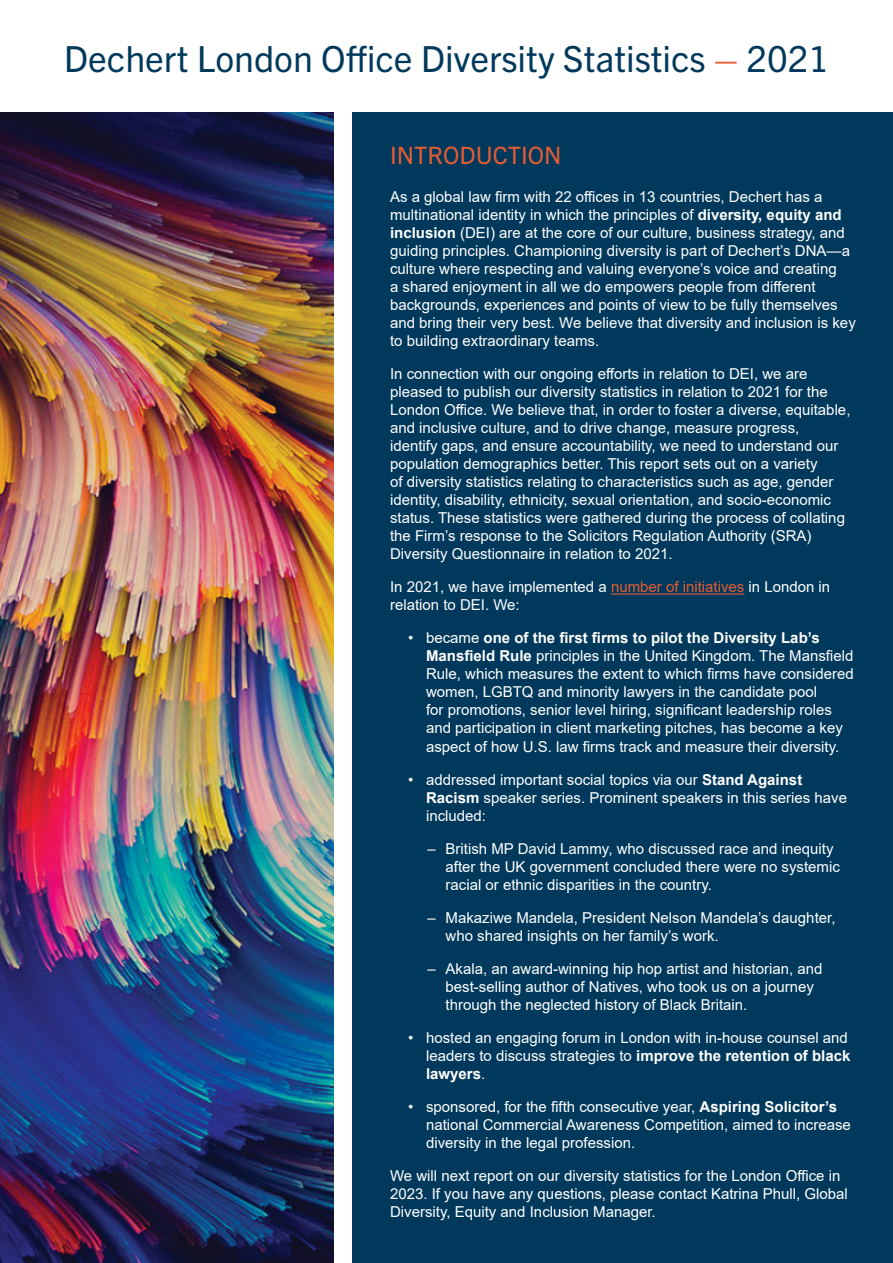
<style>
.page{position:relative;width:893px;height:1263px;background:#fff}
.page>*{position:absolute;margin:0;border:0;box-sizing:border-box;transform-origin:0 0}
.Subhead_-_Align_Left{font:36px "Trade Gothic Next LT Pro";color:#00395c}
.Header_-_Align_Left{font:24px "Trade Gothic Next LT Pro";color:#e45c32}
.Body_Text_-_Align_Le{font:15px/18px "Arial";color:#fff}
.s1{color:#e45c32}
.s2{font-weight:700}
</style>
<div class="page">
<div style="left:352px;top:112px;width:541px;height:1151px;background:#00395c"></div>
<img style="left:0;top:112px;width:333px;height:1151px">
<hr style="left:611px;top:593px;width:133px;height:2px;background:#e45c32">
<p class="Subhead_-_Align_Left" style="left:64px;top:34px;width:767px">Dechert London Office Diversity Statistics <span class="s1">–</span> 2021</p>
<p class="Header_-_Align_Left" style="left:390px;top:139px;width:173px">INTRODUCTION</p>
<p class="Body_Text_-_Align_Le" style="left:390px;top:188px;width:467px">As a global law firm with 22 offices in 13 countries, Dechert has a multinational identity in which the principles of <span class="s2">diversity, equity and inclusion</span> (DEI) are at the core of our culture, business strategy, and guiding principles. Championing diversity is part of Dechert’s DNA—a culture where respecting and valuing everyone’s voice and creating<br>a shared enjoyment in all we do empowers people from different backgrounds, experiences and points of view to be fully themselves and bring their very best. We believe that diversity and inclusion is key to building extraordinary teams.</p>
<p class="Body_Text_-_Align_Le" style="left:390px;top:365px;width:462px">In connection with our ongoing efforts in relation to DEI, we are pleased to publish our diversity statistics in relation to 2021 for the London Office. We believe that, in order to foster a diverse, equitable, and inclusive culture, and to drive change, measure progress, identify gaps, and ensure accountability, we need to understand our population demographics better. This report sets out on a variety<br>of diversity statistics relating to characteristics such as age, gender identity, disability, ethnicity, sexual orientation, and socio-economic status. These statistics were gathered during the process of collating the Firm’s response to the Solicitors Regulation Authority (SRA)<br>Diversity Questionnaire in relation to 2021.</p>
<p class="Body_Text_-_Align_Le" style="left:390px;top:578px;width:442px">In 2021, we have implemented a <span class="s1">number of initiatives</span> in London in relation to DEI. We:</p>
<p class="Body_Text_-_Align_Le" style="left:426px;top:629px;width:429px;text-indent:-18px">• became <span class="s2">one of the first firms to pilot the Diversity Lab’s Mansfield Rule</span> principles in the United Kingdom. The Mansfield Rule, which measures the extent to which firms have considered women, LGBTQ and minority lawyers in the candidate pool<br>for promotions, senior level hiring, significant leadership roles and participation in client marketing pitches, has become a key aspect of how U.S. law firms track and measure their diversity.</p>
<p class="Body_Text_-_Align_Le" style="left:426px;top:770px;width:422px;text-indent:-18px">• addressed important social topics via our <span class="s2">Stand Against<br>Racism</span> speaker series. Prominent speakers in this series have included:</p>
<p class="Body_Text_-_Align_Le" style="left:446px;top:839px;width:396px;text-indent:-18px">– British MP David Lammy, who discussed race and inequity after the UK government concluded there were no systemic racial or ethnic disparities in the country.</p>
<p class="Body_Text_-_Align_Le" style="left:446px;top:908px;width:391px;text-indent:-18px">– Makaziwe Mandela, President Nelson Mandela’s daughter, who shared insights on her family’s work.</p>
<p class="Body_Text_-_Align_Le" style="left:446px;top:959px;width:378px;text-indent:-18px">– Akala, an award-winning hip hop artist and historian, and best-selling author of Natives, who took us on a journey through the neglected history of Black Britain.</p>
<p class="Body_Text_-_Align_Le" style="left:426px;top:1028px;width:426px;text-indent:-18px">• hosted an engaging forum in London with in-house counsel and leaders to discuss strategies to <span class="s2">improve the retention of black lawyers</span>.</p>
<p class="Body_Text_-_Align_Le" style="left:426px;top:1097px;width:426px;text-indent:-18px">• sponsored, for the fifth consecutive year, <span class="s2">Aspiring Solicitor’s </span>national Commercial Awareness Competition, aimed to increase diversity in the legal profession.</p>
<p class="Body_Text_-_Align_Le" style="left:390px;top:1166px;width:459px">We will next report on our diversity statistics for the London Office in<br>2023. If you have any questions, please contact Katrina Phull, Global<br>Diversity, Equity and Inclusion Manager.</p>
</div>
